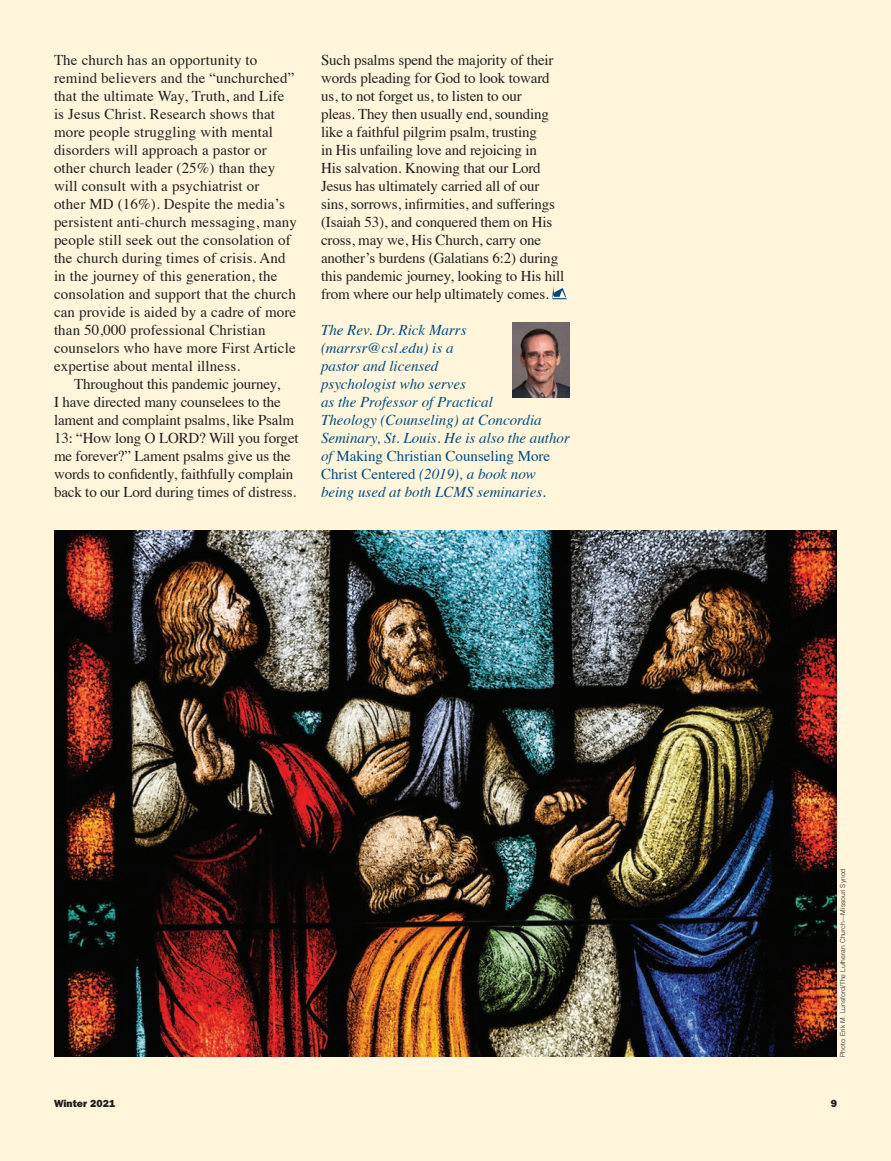
<style>
.page{position:relative;width:891px;height:1161px;background:#fef5db}
.page>*{position:absolute;margin:0;border:0;box-sizing:border-box;transform-origin:0 0}
.t1{font:15px/18px "Times";letter-spacing:-.01em;color:#231f20}
.t2{font:15px/18px "Times";letter-spacing:.01em;color:#231f20}
.t3{font:italic 15px/18px "Times";color:#004b84}
.t4{font:800 10.5px "Tee Franklin";color:#231f20}
.t5{font:300 6.75px "Helvetica";color:#231f20}
.s1{font-style:normal}
</style>
<div class="page">
<svg style="left:552px;top:287px;width:15px;height:12px"></svg>
<img style="left:513px;top:322px;width:57px;height:76px">
<img style="left:54px;top:531px;width:783px;height:526px">
<p class="t2" style="left:54px;top:50px;width:245px">The church has an opportunity to remind believers and the “unchurched” that the ultimate Way, Truth, and Life is Jesus Christ. Research shows that more people struggling with mental disorders will approach a pastor or other church leader (25%) than they will consult with a psychiatrist or<br>other MD (16%). Despite the media’s persistent anti-church messaging, many people still seek out the consolation of the church during times of crisis. And in the journey of this generation, the consolation and support that the church can provide is aided by a cadre of more than 50,000 professional Christian counselors who have more First Article expertise about mental illness.</p>
<p class="t1" style="left:54px;top:374px;width:246px;text-indent:20px">Throughout this pandemic journey,<br>I have directed many counselees to the lament and complaint psalms, like Psalm 13: “How long O LORD? Will you forget me forever?” Lament psalms give us the words to confidently, faithfully complain back to our Lord during times of distress.</p>
<p class="t1" style="left:321px;top:50px;width:245px">Such psalms spend the majority of their words pleading for God to look toward us, to not forget us, to listen to our<br>pleas. They then usually end, sounding like a faithful pilgrim psalm, trusting<br>in His unfailing love and rejoicing in<br>His salvation. Knowing that our Lord Jesus has ultimately carried all of our sins, sorrows, infirmities, and sufferings (Isaiah 53), and conquered them on His cross, may we, His Church, carry one another’s burdens (Galatians 6:2) during this pandemic journey, looking to His hill from where our help ultimately comes.</p>
<p class="t3" style="left:321px;top:320px;width:250px">The Rev. Dr. Rick Marrs (marrsr@csl.edu) is a<br>pastor and licensed<br>psychologist who serves<br>as the Professor of Practical<br>Theology (Counseling) at Concordia<br>Seminary, St. Louis. He is also the author of <span class="s1">Making Christian Counseling More<br>Christ Centered</span> (2019), a book now being used at both LCMS seminaries.</p>
<p class="t5" style="left:839px;top:1057px;width:190px;rotate:-90deg">Photo: Erik M. Lunsford/The Lutheran Church—Missouri Synod</p>
<p class="t4" style="left:54px;top:1097px;width:63px">Winter 2021</p>
<p class="t4" style="left:831px;top:1097px;width:8px">9</p>
</div>
